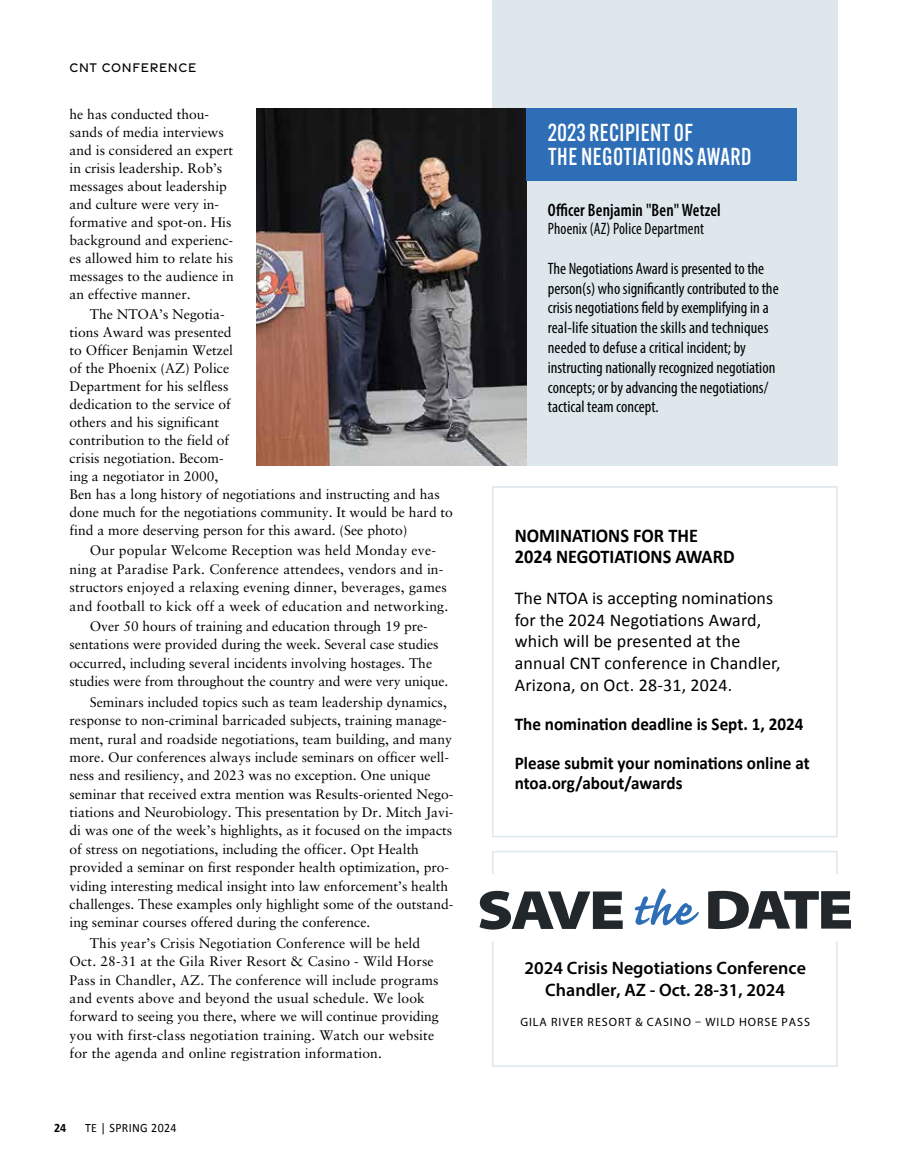
<style>
.page{position:relative;width:905px;height:1175px;background:#fff}
.page>*{position:absolute;margin:0;border:0;box-sizing:border-box;transform-origin:0 0}
.t1{font:500 24px/24px "Alternate Gothic ATF";letter-spacing:.02em;color:#fff;scale:.94 1}
.t2{font:700 19.5px/21px "Calibri";color:#000;scale:.94 1}
.t3{font:18px/21.6px "Calibri";letter-spacing:.01em;color:#000}
.t4{font:700 18px/39.3px "Calibri";color:#000;scale:.95 1}
.t5{font:600 18px/21.6px "Myriad Pro";color:#000;text-align:center}
.t6{font:600 condensed 18px "Myriad Pro";letter-spacing:.01em;color:#000;scale:.94 1}
.t7{font:condensed 16.5px/19.8px "Myriad Pro";color:#000}
.t8{font:condensed 16.5px "Myriad Pro";color:#000;scale:.94 1}
.t9{font:13.8px/18.3px "Sabon LT Pro";color:#000}
.t10{font:500 13.5px "Gravesend Sans";letter-spacing:.05em;color:#000;scale:.94 1}
.t11{font:12.75px "Calibri";letter-spacing:.03em;color:#000;scale:.94 1}
.t12{font:700 12.75px "Calibri";color:#000;scale:.94 1}
.t13{font:12px "Myriad Pro";letter-spacing:.08em;color:#000}
</style>
<div class="page">
<div style="left:492px;top:0;width:345px;height:465px;background:#dde7ec"></div>
<div style="left:492px;top:850px;width:345px;height:216px;border:2px solid #dde7ec"></div>
<div style="left:478px;top:874px;width:372px;height:67px;background:#fff"></div>
<svg style="left:708px;top:890px;width:142px;height:39px"></svg>
<svg style="left:479px;top:890px;width:143px;height:39px"></svg>
<svg style="left:634px;top:888px;width:65px;height:37px"></svg>
<img style="left:256px;top:108px;width:270px;height:357px">
<div style="left:526px;top:108px;width:270px;height:72px;background:#2e6eb6"></div>
<div style="left:492px;top:486px;width:345px;height:351px;border:2px solid #dde7ec"></div>
<p class="t10" style="left:70px;top:59px;width:136px">CNT CONFERENCE</p>
<p class="t9" style="left:70px;top:104px;width:166px">he has conducted thou&shy;sands of media interviews and is considered an expert in crisis leadership. Rob’s messages about leadership and culture were very in&shy;formative and spot-on. His background and experienc&shy;es allowed him to relate his messages to the audience in an effective manner.</p>
<p class="t9" style="left:70px;top:305px;width:385px;text-indent:20px">The NTOA’s Negotia-<br>tions Award was presented<br>to Officer Benjamin Wetzel<br>of the Phoenix (AZ) Police<br>Department for his selfless<br>dedication to the service of<br>others and his significant<br>contribution to the field of<br>crisis negotiation. Becom-<br>ing a negotiator in 2000,<br>Ben has a long history of negotiations and instructing and has done much for the negotiations community. It would be hard to find a more deserving person for this award. (See photo)</p>
<p class="t9" style="left:70px;top:541px;width:380px;text-align:center">Our popular Welcome Reception was held Monday eve-<br>ning at Paradise Park. Conference attendees, vendors and in&shy;structors enjoyed a relaxing evening dinner, beverages, games and football to kick off a week of education and networking.</p>
<p class="t9" style="left:70px;top:617px;width:380px;text-indent:20px">Over 50 hours of training and education through 19 pre&shy;sentations were provided during the week. Several case studies occurred, including several incidents involving hostages. The studies were from throughout the country and were very unique.</p>
<p class="t9" style="left:70px;top:692px;width:385px;text-indent:20px">Seminars included topics such as team leadership dynamics, response to non-criminal barricaded subjects, training manage&shy;ment, rural and roadside negotiations, team building, and many more. Our conferences always include seminars on officer well&shy;ness and resiliency, and 2023 was no exception. One unique seminar that received extra mention was Results-oriented Nego&shy;tiations and Neurobiology. This presentation by Dr. Mitch Javi&shy;di was one of the week’s highlights, as it focused on the impacts of stress on negotiations, including the officer. Opt Health provided a seminar on first responder health optimization, pro&shy;viding interesting medical insight into law enforcement’s health challenges. These examples only highlight some of the outstand&shy;ing seminar courses offered during the conference.</p>
<p class="t9" style="left:70px;top:933px;width:371px;text-indent:20px">This year’s Crisis Negotiation Conference will be held Oct. 28-31 at the Gila River Resort &amp; Casino - Wild Horse Pass in Chandler, AZ. The conference will include programs and events above and beyond the usual schedule. We look forward to seeing you there, where we will continue providing you with first-class negotiation training. Watch our website for the agenda and online registration information.</p>
<p class="t12" style="left:54px;top:1118px;width:15px">24</p>
<p class="t11" style="left:85px;top:1119px;width:99px">TE | SPRING 2024</p>
<h1 class="t1" style="left:548px;top:121px;width:218px">2023 RECIPIENT OF<br>THE NEGOTIATIONS AWARD</h1>
<h3 class="t6" style="left:548px;top:199px;width:185px">Officer Benjamin "Ben" Wetzel</h3>
<p class="t8" style="left:548px;top:219px;width:168px">Phoenix (AZ) Police Department</p>
<p class="t7" style="left:548px;top:258px;width:232px">The Negotiations Award is presented to the person(s) who significantly contributed to the crisis negotiations field by exemplifying in a real-life situation the skills and techniques needed to defuse a critical incident; by instructing nationally recognized negotiation concepts; or by advancing the negotiations/ tactical team concept.</p>
<h2 class="t2" style="left:514px;top:524px;width:235px">NOMINATIONS FOR THE<br>2024 NEGOTIATIONS AWARD</h2>
<h3 class="t3" style="left:514px;top:587px;width:267px">The NTOA is accepting nominations for the 2024 Negotiations Award, which will be presented at the annual CNT conference in Chandler,<br>Arizona, on Oct. 28-31, 2024.</h3>
<h3 class="t4" style="left:514px;top:703px;width:312px">The nomination deadline is Sept. 1, 2024<br>Please submit your nominations online at</h3>
<h3 class="t4" style="left:514px;top:762px;width:178px">ntoa.org/about/awards</h3>
<h3 class="t5" style="left:524px;top:957px;width:283px">2024 Crisis Negotiations Conference<br>Chandler, AZ - Oct. 28-31, 2024</h3>
<p class="t13" style="left:520px;top:1014px;width:291px">GILA RIVER RESORT &amp; CASINO – WILD HORSE PASS</p>
</div>
